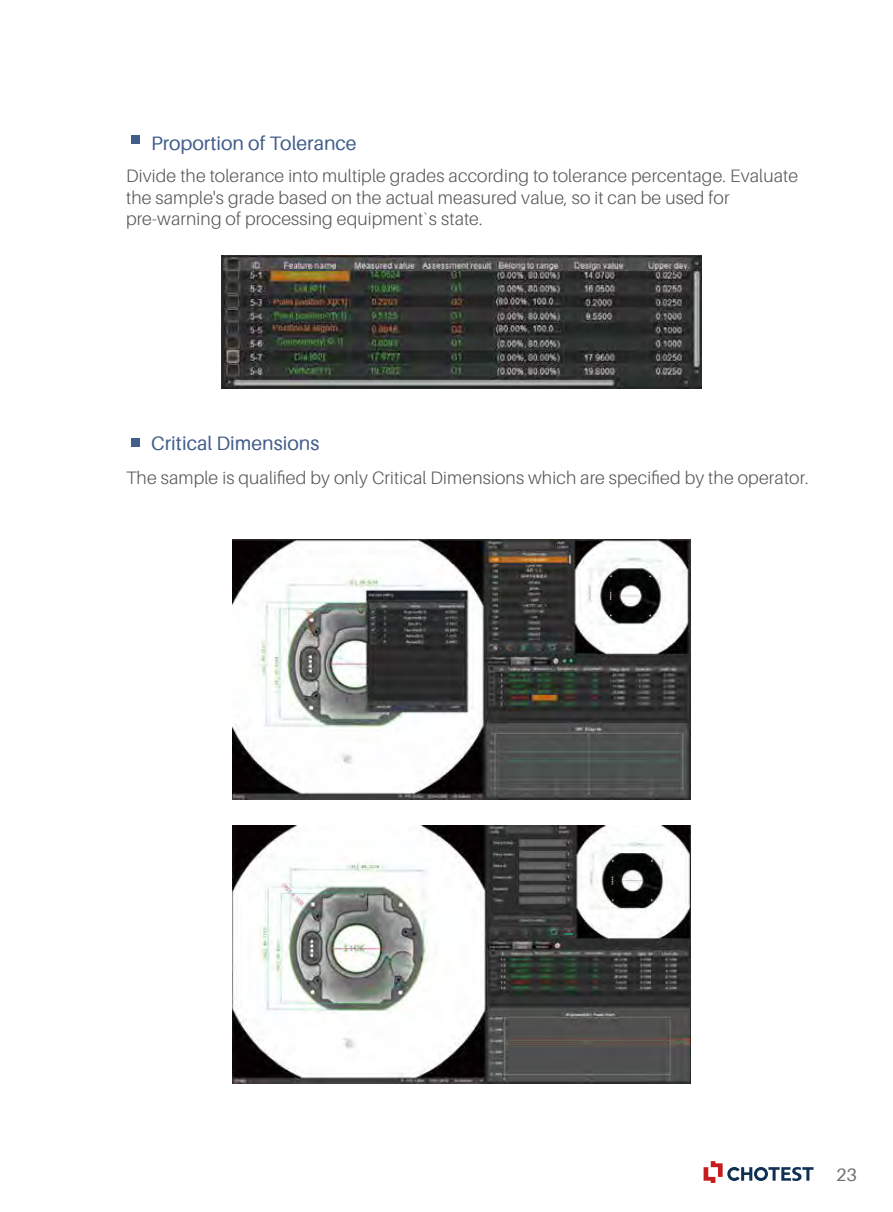
<style>
.page{position:relative;width:893px;height:1212px;background:#fff}
.page>*{position:absolute;margin:0;border:0;box-sizing:border-box;transform-origin:0 0}
.t1{font:19.5px "Aileron";color:#415d8a}
.t2{font:300 18px/21.6px "Aileron";letter-spacing:.01em;color:#595857}
.t3{font:18px "Aileron";color:#717071}
</style>
<div class="page">
<img style="left:232px;top:540px;width:459px;height:259px">
<img style="left:232px;top:825px;width:459px;height:259px">
<div style="left:131px;top:136px;width:8px;height:8px;background:#415d8a"></div>
<div style="left:131px;top:438px;width:8px;height:8px;background:#415d8a"></div>
<svg style="left:704px;top:1161px;width:109px;height:22px"></svg>
<img style="left:221px;top:255px;width:481px;height:134px">
<p class="t1" style="left:151px;top:132px;width:207px">Proportion of Tolerance</p>
<p class="t2" style="left:126px;top:165px;width:674px">Divide the tolerance into multiple grades according to tolerance percentage. Evaluate the sample's grade based on the actual measured value, so it can be used for pre-warning of processing equipment`s state.</p>
<p class="t1" style="left:151px;top:433px;width:170px">Critical Dimensions</p>
<p class="t2" style="left:126px;top:467px;width:684px">The sample is qualified by only Critical Dimensions which are specified by the operator.</p>
<p class="t3" style="left:836px;top:1165px;width:22px">23</p>
</div>
